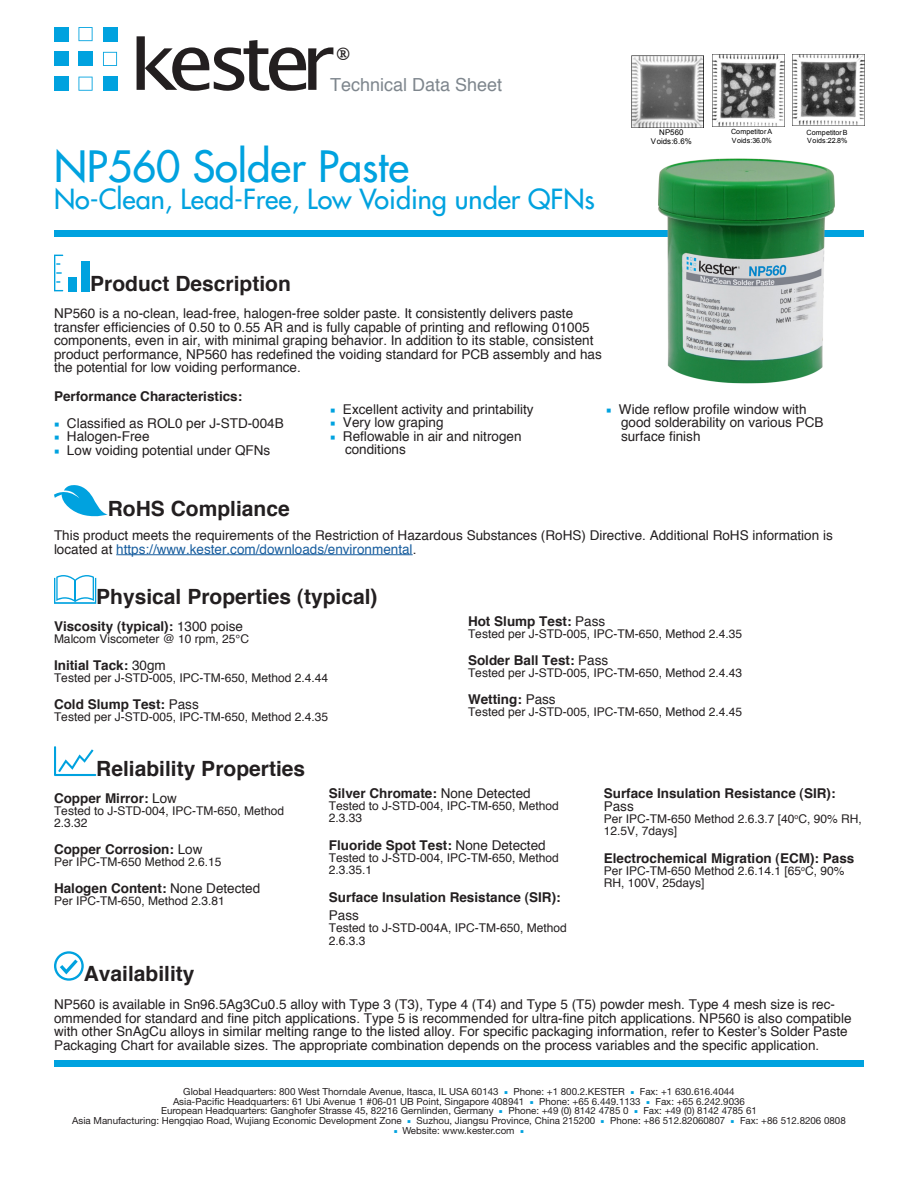
<style>
.page{position:relative;width:918px;height:1188px;background:#fff}
.page>*{position:absolute;margin:0;border:0;box-sizing:border-box;transform-origin:0 0}
.t1{font:42px "Futura LT";color:#00a2df}
.t2{font:27px "Futura LT";color:#00a2df}
.t3{font:21.45px "Courier";color:#231f20}
.t4{font:700 21px "Helvetica";color:#231f20}
.t5{font:18px "Helvetica";color:#7e868d}
.t6{font:13.5px/13.5px "Helvetica";color:#231f20}
.t7{font:700 13.5px/18px "Helvetica";color:#231f20}
.t8{font:12px/12px "Helvetica";color:#231f20}
.t9{font:9.75px "Helvetica Neue LT Std";color:#231f20}
.t10{font:7.8px/9.3px "Arial";letter-spacing:.015em;color:#000;text-align:center}
.t11{font:7.2px/8.7px "Arial";letter-spacing:.02em;color:#000}
.s1{font-family:"Minion Pro";color:#00a2df}
.s2{color:#175d9e}
.s3{font-weight:400}
</style>
<div class="page">
<svg style="left:54px;top:255px;width:9px;height:36px"></svg>
<div style="left:82px;top:261px;width:8px;height:30px;background:#00a2df"></div>
<div style="left:68px;top:277px;width:9px;height:14px;background:#00a2df"></div>
<div style="left:54px;top:231px;width:810px;height:6px;background:#00a2df"></div>
<svg style="left:54px;top:575px;width:42px;height:29px"></svg>
<hr style="left:74px;top:580px;width:2px;height:21px;background:#00a2df">
<svg style="left:54px;top:746px;width:42px;height:30px"></svg>
<div style="left:54px;top:1060px;width:810px;height:7px;background:#00a2df"></div>
<div style="left:54px;top:27px;width:14px;height:14px;background:#00a2df"></div>
<svg style="left:78px;top:27px;width:15px;height:14px"></svg>
<div style="left:103px;top:27px;width:14px;height:14px;background:#00a2df"></div>
<div style="left:54px;top:52px;width:14px;height:14px;background:#00a2df"></div>
<div style="left:78px;top:52px;width:15px;height:14px;background:#00a2df"></div>
<svg style="left:103px;top:52px;width:14px;height:14px"></svg>
<div style="left:54px;top:77px;width:14px;height:14px;background:#00a2df"></div>
<svg style="left:78px;top:77px;width:15px;height:14px"></svg>
<div style="left:103px;top:77px;width:14px;height:14px;background:#00a2df"></div>
<svg style="left:137px;top:36px;width:196px;height:55px"></svg>
<svg style="left:54px;top:951px;width:30px;height:30px"></svg>
<hr style="left:116px;top:554px;width:297px;height:1px;background:#175d9e">
<svg style="left:54px;top:485px;width:54px;height:32px"></svg>
<img style="left:620px;top:158px;width:244px;height:226px">
<img style="left:712px;top:55px;width:72px;height:71px">
<img style="left:793px;top:55px;width:71px;height:71px">
<img style="left:632px;top:55px;width:72px;height:72px">
<p class="t3" style="left:337px;top:38px;width:14px">®</p>
<p class="t5" style="left:330px;top:73px;width:174px">Technical Data Sheet</p>
<p class="t1" style="left:54px;top:139px;width:356px">NP560 Solder Paste</p>
<p class="t2" style="left:54px;top:181px;width:542px">No-Clean, Lead-Free, Low Voiding under QFNs</p>
<p class="t4" style="left:90px;top:271px;width:202px">Product Description</p>
<p class="t6" style="left:54px;top:307px;width:549px">NP560 is a no-clean, lead-free, halogen-free solder paste. It consistently delivers paste transfer efficiencies of 0.50 to 0.55 AR and is fully capable of printing and reflowing 01005 components, even in air, with minimal graping behavior. In addition to its stable, consistent product performance, NP560 has redefined the voiding standard for PCB assembly and has the potential for low voiding performance.</p>
<p class="t10" style="left:651px;top:127px;width:43px">NP560<br>Voids:6.6%</p>
<p class="t11" style="left:731px;top:127px;width:43px">Competitor A<br>Voids:36.0%</p>
<p class="t11" style="left:807px;top:128px;width:43px">Competitor B<br>Voids:22.8%</p>
<p class="t7" style="left:54px;top:387px;width:190px">Performance Characteristics:</p>
<p class="t6" style="left:54px;top:416px;width:231px"><span class="s1">■</span> Classified as ROL0 per J-STD-004B</p>
<p class="t6" style="left:54px;top:429px;width:97px"><span class="s1">■</span> Halogen-Free</p>
<p class="t6" style="left:54px;top:443px;width:218px"><span class="s1">■</span> Low voiding potential under QFNs</p>
<p class="t6" style="left:330px;top:402px;width:205px"><span class="s1">■</span> Excellent activity and printability</p>
<p class="t6" style="left:330px;top:415px;width:115px"><span class="s1">■</span> Very low graping</p>
<p class="t6" style="left:330px;top:429px;width:193px"><span class="s1">■</span> Reflowable in air and nitrogen</p>
<p class="t6" style="left:345px;top:442px;width:62px">conditions</p>
<p class="t6" style="left:606px;top:402px;width:202px"><span class="s1">■</span> Wide reflow profile window with</p>
<p class="t6" style="left:621px;top:415px;width:204px">good solderability on various PCB</p>
<p class="t6" style="left:621px;top:429px;width:81px">surface finish</p>
<p class="t4" style="left:108px;top:496px;width:184px">RoHS Compliance</p>
<p class="t6" style="left:54px;top:528px;width:780px">This product meets the requirements of the Restriction of Hazardous Substances (RoHS) Directive. Additional RoHS information is located at <span class="s2">https://www.kester.com/downloads/environmental</span>.</p>
<p class="t4" style="left:96px;top:583px;width:283px">Physical Properties (typical)</p>
<p class="t7" style="left:54px;top:617px;width:191px">Viscosity (typical): <span class="s3">1300 poise</span></p>
<p class="t8" style="left:54px;top:632px;width:197px">Malcom Viscometer @ 10 rpm, 25°C</p>
<p class="t7" style="left:54px;top:656px;width:113px">Initial Tack: <span class="s3">30gm</span></p>
<p class="t8" style="left:54px;top:671px;width:276px">Tested per J-STD-005, IPC-TM-650, Method 2.4.44</p>
<p class="t7" style="left:54px;top:695px;width:146px">Cold Slump Test: <span class="s3">Pass</span></p>
<p class="t8" style="left:54px;top:710px;width:276px">Tested per J-STD-005, IPC-TM-650, Method 2.4.35</p>
<p class="t7" style="left:468px;top:612px;width:139px">Hot Slump Test: <span class="s3">Pass</span></p>
<p class="t8" style="left:468px;top:627px;width:276px">Tested per J-STD-005, IPC-TM-650, Method 2.4.35</p>
<p class="t7" style="left:468px;top:651px;width:142px">Solder Ball Test: <span class="s3">Pass</span></p>
<p class="t8" style="left:468px;top:666px;width:276px">Tested per J-STD-005, IPC-TM-650, Method 2.4.43</p>
<p class="t7" style="left:468px;top:690px;width:89px">Wetting: <span class="s3">Pass</span></p>
<p class="t8" style="left:468px;top:705px;width:276px">Tested per J-STD-005, IPC-TM-650, Method 2.4.45</p>
<p class="t4" style="left:96px;top:755px;width:210px">Reliability Properties</p>
<p class="t7" style="left:54px;top:789px;width:125px">Copper Mirror: <span class="s3">Low</span></p>
<p class="t8" style="left:54px;top:805px;width:232px">Tested to J-STD-004, IPC-TM-650, Method<br>2.3.32</p>
<p class="t7" style="left:54px;top:840px;width:150px">Copper Corrosion: <span class="s3">Low</span></p>
<p class="t8" style="left:54px;top:856px;width:169px">Per IPC-TM-650 Method 2.6.15</p>
<p class="t7" style="left:54px;top:879px;width:208px">Halogen Content: <span class="s3">None Detected</span></p>
<p class="t8" style="left:54px;top:895px;width:172px">Per IPC-TM-650, Method 2.3.81</p>
<p class="t7" style="left:329px;top:784px;width:203px">Silver Chromate: <span class="s3">None Detected</span></p>
<p class="t8" style="left:329px;top:799px;width:232px">Tested to J-STD-004, IPC-TM-650, Method<br>2.3.33</p>
<p class="t7" style="left:329px;top:836px;width:218px">Fluoride Spot Test: <span class="s3">None Detected</span></p>
<p class="t8" style="left:329px;top:851px;width:232px">Tested to J-STD-004, IPC-TM-650, Method<br>2.3.35.1</p>
<p class="t7" style="left:329px;top:887px;width:233px">Surface Insulation Resistance (SIR):<br><span class="s3">Pass</span></p>
<p class="t8" style="left:329px;top:920px;width:240px;line-height:13.5px">Tested to J-STD-004A, IPC-TM-650, Method<br>2.6.3.3</p>
<p class="t7" style="left:604px;top:786px;width:233px;line-height:13.5px">Surface Insulation Resistance (SIR):<br><span class="s3">Pass</span></p>
<p class="t8" style="left:604px;top:813px;width:259px">Per IPC-TM-650 Method 2.6.3.7 [40<sup>o</sup>C, 90% RH,<br>12.5V, 7days]</p>
<p class="t7" style="left:604px;top:849px;width:252px">Electrochemical Migration (ECM): Pass</p>
<p class="t8" style="left:604px;top:865px;width:242px">Per IPC-TM-650 Method 2.6.14.1 [65<sup>o</sup>C, 90%<br>RH, 100V, 25days]</p>
<p class="t4" style="left:84px;top:960px;width:112px">Availability</p>
<p class="t6" style="left:54px;top:997px;width:799px">NP560 is available in Sn96.5Ag3Cu0.5 alloy with Type 3 (T3), Type 4 (T4) and Type 5 (T5) powder mesh. Type 4 mesh size is rec&shy;ommended for standard and fine pitch applications. Type 5 is recommended for ultra-fine pitch applications. NP560 is also compatible with other SnAgCu alloys in similar melting range to the listed alloy. For specific packaging information, refer to Kester’s Solder Paste Packaging Chart for available sizes. The appropriate combination depends on the process variables and the specific application.</p>
<p class="t9" style="left:183px;top:1086px;width:553px">Global Headquarters: 800 West Thorndale Avenue, Itasca, IL USA 60143 <span class="s1">■</span> Phone: +1 800.2.KESTER <span class="s1">■</span> Fax: +1 630.616.4044</p>
<p class="t9" style="left:173px;top:1095px;width:573px">Asia-Pacific Headquarters: 61 Ubi Avenue 1 #06-01 UB Point, Singapore 408941 <span class="s1">■</span> Phone: +65 6.449.1133 <span class="s1">■</span> Fax: +65 6.242.9036</p>
<p class="t9" style="left:161px;top:1105px;width:597px">European Headquarters: Ganghofer Strasse 45, 82216 Gernlinden, Germany <span class="s1">■</span> Phone: +49 (0) 8142 4785 0 <span class="s1">■</span> Fax: +49 (0) 8142 4785 61</p>
<p class="t9" style="left:72px;top:1115px;width:775px">Asia Manufacturing: Hengqiao Road, Wujiang Economic Development Zone <span class="s1">■</span> Suzhou, Jiangsu Province, China 215200 <span class="s1">■</span> Phone: +86 512.82060807 <span class="s1">■</span> Fax: +86 512.8206 0808</p>
<p class="t9" style="left:394px;top:1125px;width:132px"><span class="s1">■</span> Website: www.kester.com <span class="s1">■</span></p>
</div>
